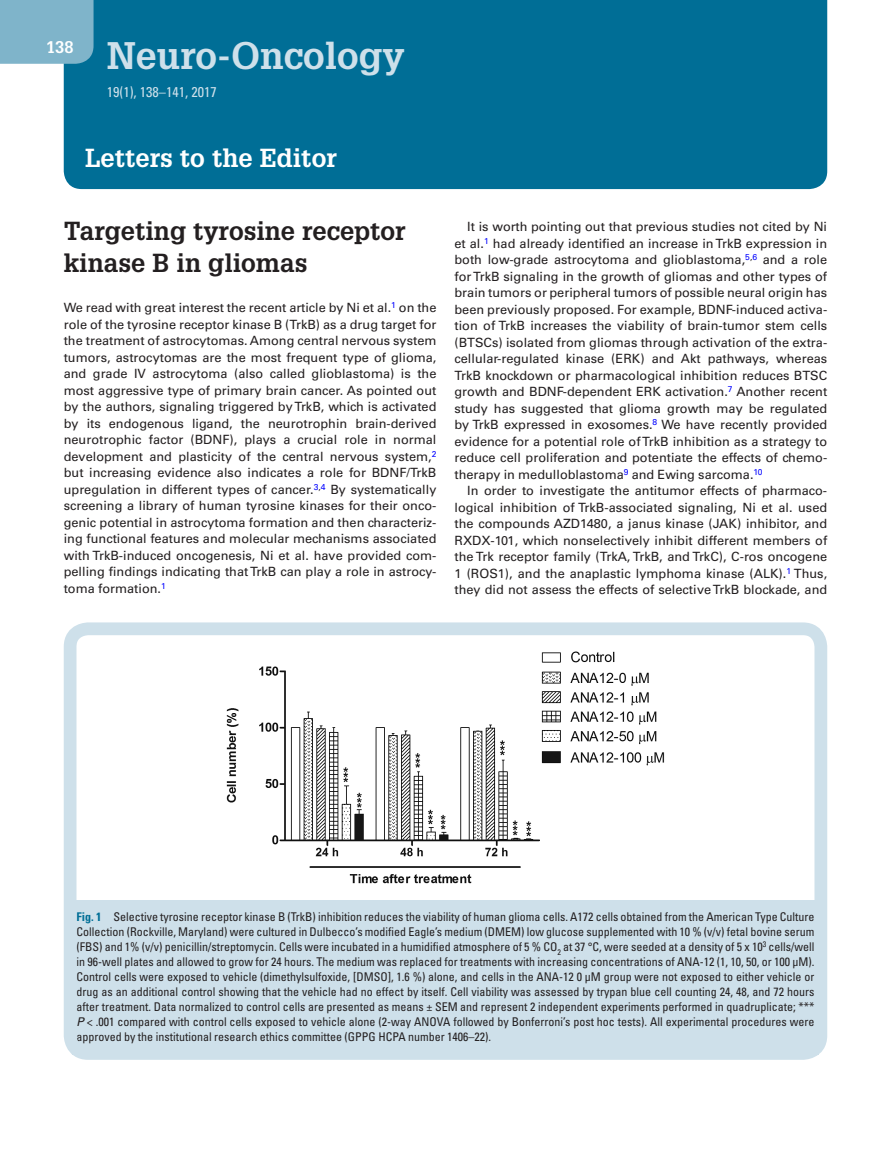
<style>
.page{position:relative;width:891px;height:1175px;background:#fff}
.page>*{position:absolute;margin:0;border:0;box-sizing:border-box;transform-origin:0 0}
.t1{font:700 37.5px "Glypha LT Std";color:#cee0ea}
.t2{font:700 25.5px/31.5px "Glypha LT Std";color:#231f20}
.t3{font:700 25.5px "Glypha LT Std";color:#fff}
.t4{font:700 16.5px "Glypha LT Std";color:#fff}
.t5{font:condensed 14.25px "Univers LT Std";color:#cee0ea}
.t6{font:12.75px/16.5px "Univers LT Std";color:#231f20;text-align:justify}
.t7{font:condensed 12px/15px "Univers LT Std";color:#231f20;text-align:justify}
.s1{font-weight:700;color:#006e96}
.s2{font-style:italic;font-stretch:normal}
</style>
<div class="page">
<div style="left:64px;top:0;width:763px;height:189px;background:#006e96"></div>
<div style="left:0;top:0;width:94px;height:64px;background:#7fb4ca"></div>
<div style="left:72px;top:900px;width:747px;height:154px;background:#cee0ea"></div>
<img style="left:227px;top:652px;width:437px;height:231px">
<div style="left:64px;top:622px;width:763px;height:437px;border:13px solid #cee0ea;border-radius:18px"></div>
<p class="t4" style="left:46px;top:37px;width:29px">138</p>
<h1 class="t1" style="left:107px;top:32px;width:299px">Neuro-Oncology</h1>
<p class="t5" style="left:107px;top:83px;width:111px">19(1), 138–141, 2017</p>
<h2 class="t3" style="left:85px;top:142px;width:253px">Letters to the Editor</h2>
<h2 class="t2" style="left:64px;top:215px;width:343px">Targeting tyrosine receptor kinase B in gliomas</h2>
<p class="t6" style="left:64px;top:300px;width:374px">We read with great interest the recent article by Ni et al.<sup>1</sup> on the role of the tyrosine receptor kinase B (TrkB) as a drug target for the treatment of astrocytomas. Among central nervous system tumors, astrocytomas are the most frequent type of glioma, and grade IV astrocytoma (also called glioblastoma) is the most aggressive type of primary brain cancer. As pointed out by the authors, signaling triggered by TrkB, which is activated by its endogenous ligand, the neurotrophin brain-derived neurotrophic factor (BDNF), plays a crucial role in normal development and plasticity of the central nervous system,<sup>2 </sup>but increasing evidence also indicates a role for BDNF/TrkB upregulation in different types of cancer.<sup>3</sup><sup>,</sup><sup>4</sup> By systematically screening a library of human tyrosine kinases for their onco&shy;genic potential in astrocytoma formation and then characteriz&shy;ing functional features and molecular mechanisms associated with TrkB-induced oncogenesis, Ni et al. have provided com&shy;pelling findings indicating that TrkB can play a role in astrocy&shy;toma formation.<sup>1</sup></p>
<p class="t6" style="left:454px;top:219px;width:374px;text-indent:13px">It is worth pointing out that previous studies not cited by Ni et al.<sup>1</sup> had already identified an increase in TrkB expression in both low-grade astrocytoma and glioblastoma,<sup>5</sup><sup>,</sup><sup>6</sup> and a role for TrkB signaling in the growth of gliomas and other types of brain tumors or peripheral tumors of possible neural origin has been previously proposed. For example, BDNF-induced activa&shy;tion of TrkB increases the viability of brain-tumor stem cells (BTSCs) isolated from gliomas through activation of the extra&shy;cellular-regulated kinase (ERK) and Akt pathways, whereas TrkB knockdown or pharmacological inhibition reduces BTSC growth and BDNF-dependent ERK activation.<sup>7</sup> Another recent study has suggested that glioma growth may be regulated by TrkB expressed in exosomes.<sup>8</sup> We have recently provided evidence for a potential role of TrkB inhibition as a strategy to reduce cell proliferation and potentiate the effects of chemo&shy;therapy in medulloblastoma<sup>9</sup> and Ewing sarcoma.<sup>10</sup></p>
<p class="t6" style="left:454px;top:483px;width:374px;text-indent:13px">In order to investigate the antitumor effects of pharmaco&shy;logical inhibition of TrkB-associated signaling, Ni et al. used the compounds AZD1480, a janus kinase (JAK) inhibitor, and RXDX-101, which nonselectively inhibit different members of the Trk receptor family (TrkA, TrkB, and TrkC), C-ros oncogene 1 (ROS1), and the anaplastic lymphoma kinase (ALK).<sup>1</sup> Thus, they did not assess the effects of selective TrkB blockade, and</p>
<p class="t7" style="left:76px;top:909px;width:740px"><span class="s1">Fig. 1</span> Selective tyrosine receptor kinase B (TrkB) inhibition reduces the viability of human glioma cells. A172 cells obtained from the American Type Culture Collection (Rockville, Maryland) were cultured in Dulbecco’s modified Eagle’s medium (DMEM) low glucose supplemented with 10 % (v/v) fetal bovine serum (FBS) and 1% (v/v) penicillin/streptomycin. Cells were incubated in a humidified atmosphere of 5 % CO<sub>2</sub> at 37 °C, were seeded at a density of 5 x 10<sup>3</sup> cells/well in 96-well plates and allowed to grow for 24 hours. The medium was replaced for treatments with increasing concentrations of ANA-12 (1, 10, 50, or 100 µM).<br>Control cells were exposed to vehicle (dimethylsulfoxide, [DMSO], 1.6 %) alone, and cells in the ANA-12 0 µM group were not exposed to either vehicle or drug as an additional control showing that the vehicle had no effect by itself. Cell viability was assessed by trypan blue cell counting 24, 48, and 72 hours after treatment. Data normalized to control cells are presented as means ± SEM and represent 2 independent experiments performed in quadruplicate; *** <span class="s2">P</span> &lt; .001 compared with control cells exposed to vehicle alone (2-way ANOVA followed by Bonferroni’s post hoc tests). All experimental procedures were approved by the institutional research ethics committee (GPPG HCPA number 1406–22).</p>
</div>
